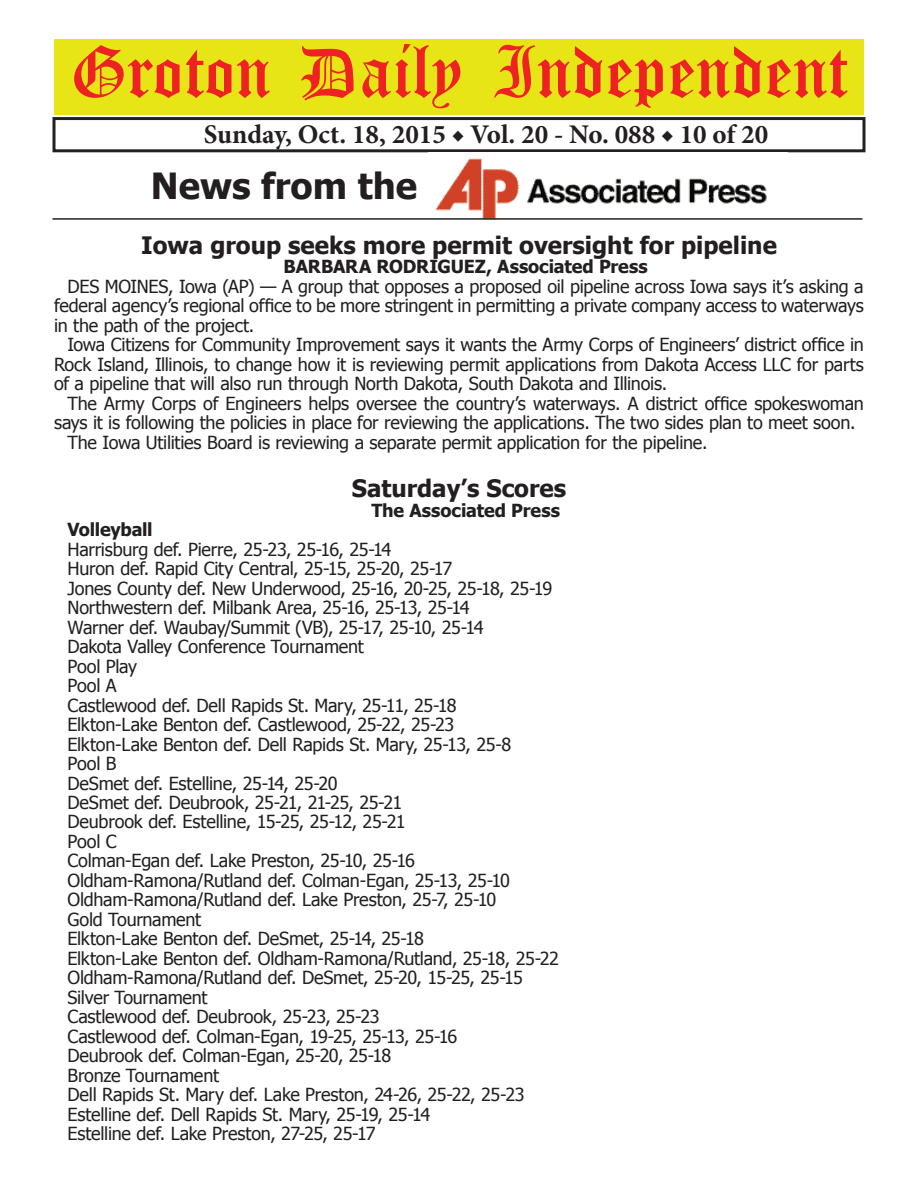
<style>
.page{position:relative;width:918px;height:1188px;background:#fff}
.page>*{position:absolute;margin:0;border:0;box-sizing:border-box;transform-origin:0 0}
.t1{font:54px "Old English Five";color:#ee2123}
.t2{font:700 36px "Tahoma";color:#231f20}
.t3{font:700 27px "Minion Pro";color:#231f20}
.t4{font:700 24px "Tahoma";color:#231f20}
.t5{font:18px/19.5px "Tahoma";letter-spacing:-.015em;color:#231f20;text-align:justify}
.t6{font:700 18px "Tahoma";letter-spacing:-.01em;color:#231f20}
</style>
<div class="page">
<div style="left:52px;top:117px;width:814px;height:35px;border:3px solid #231f20"></div>
<div style="left:54px;top:40px;width:810px;height:75px;background:#e7e515"></div>
<img style="left:435px;top:158px;width:332px;height:60px">
<hr style="left:52px;top:218px;width:810px;height:2px;background:#231f20">
<h1 class="t1" style="left:70px;top:47px;width:779px">Groton Daily Independent</h1>
<h3 class="t3" style="left:204px;top:116px;width:566px">Sunday, Oct. 18, 2015 ◆ Vol. 20 - No. 088 ◆ 10 of 20</h3>
<h2 class="t2" style="left:151px;top:161px;width:268px">News from the</h2>
<h3 class="t4" style="left:141px;top:228px;width:637px">Iowa group seeks more permit oversight for pipeline</h3>
<p class="t6" style="left:284px;top:254px;width:366px">BARBARA RODRIGUEZ, Associated Press</p>
<p class="t5" style="left:54px;top:276px;width:811px;text-indent:14px">DES MOINES, Iowa (AP) — A group that opposes a proposed oil pipeline across Iowa says it’s asking a federal agency’s regional office to be more stringent in permitting a private company access to waterways in the path of the project.</p>
<p class="t5" style="left:54px;top:334px;width:811px;text-indent:14px">Iowa Citizens for Community Improvement says it wants the Army Corps of Engineers’ district office in Rock Island, Illinois, to change how it is reviewing permit applications from Dakota Access LLC for parts of a pipeline that will also run through North Dakota, South Dakota and Illinois.</p>
<p class="t5" style="left:68px;top:393px;width:798px">The Army Corps of Engineers helps oversee the country’s waterways. A district office spokeswoman</p>
<p class="t5" style="left:54px;top:412px;width:803px">says it is following the policies in place for reviewing the applications. The two sides plan to meet soon.</p>
<p class="t5" style="left:68px;top:432px;width:642px">The Iowa Utilities Board is reviewing a separate permit application for the pipeline.</p>
<h3 class="t4" style="left:352px;top:472px;width:216px">Saturday’s Scores</h3>
<p class="t6" style="left:371px;top:497px;width:190px">The Associated Press</p>
<p class="t6" style="left:68px;top:517px;width:87px">Volleyball</p>
<p class="t5" style="left:68px;top:538px;width:493px;text-align:left">Harrisburg def. Pierre, 25-23, 25-16, 25-14<br>Huron def. Rapid City Central, 25-15, 25-20, 25-17<br>Jones County def. New Underwood, 25-16, 20-25, 25-18, 25-19<br>Northwestern def. Milbank Area, 25-16, 25-13, 25-14<br>Warner def. Waubay/Summit (VB), 25-17, 25-10, 25-14<br>Dakota Valley Conference Tournament<br>Pool Play<br>Pool A<br>Castlewood def. Dell Rapids St. Mary, 25-11, 25-18<br>Elkton-Lake Benton def. Castlewood, 25-22, 25-23<br>Elkton-Lake Benton def. Dell Rapids St. Mary, 25-13, 25-8<br>Pool B<br>DeSmet def. Estelline, 25-14, 25-20<br>DeSmet def. Deubrook, 25-21, 21-25, 25-21<br>Deubrook def. Estelline, 15-25, 25-12, 25-21<br>Pool C<br>Colman-Egan def. Lake Preston, 25-10, 25-16<br>Oldham-Ramona/Rutland def. Colman-Egan, 25-13, 25-10<br>Oldham-Ramona/Rutland def. Lake Preston, 25-7, 25-10<br>Gold Tournament<br>Elkton-Lake Benton def. DeSmet, 25-14, 25-18<br>Elkton-Lake Benton def. Oldham-Ramona/Rutland, 25-18, 25-22<br>Oldham-Ramona/Rutland def. DeSmet, 25-20, 15-25, 25-15<br>Silver Tournament<br>Castlewood def. Deubrook, 25-23, 25-23<br>Castlewood def. Colman-Egan, 19-25, 25-13, 25-16<br>Deubrook def. Colman-Egan, 25-20, 25-18<br>Bronze Tournament<br>Dell Rapids St. Mary def. Lake Preston, 24-26, 25-22, 25-23<br>Estelline def. Dell Rapids St. Mary, 25-19, 25-14<br>Estelline def. Lake Preston, 27-25, 25-17</p>
</div>
